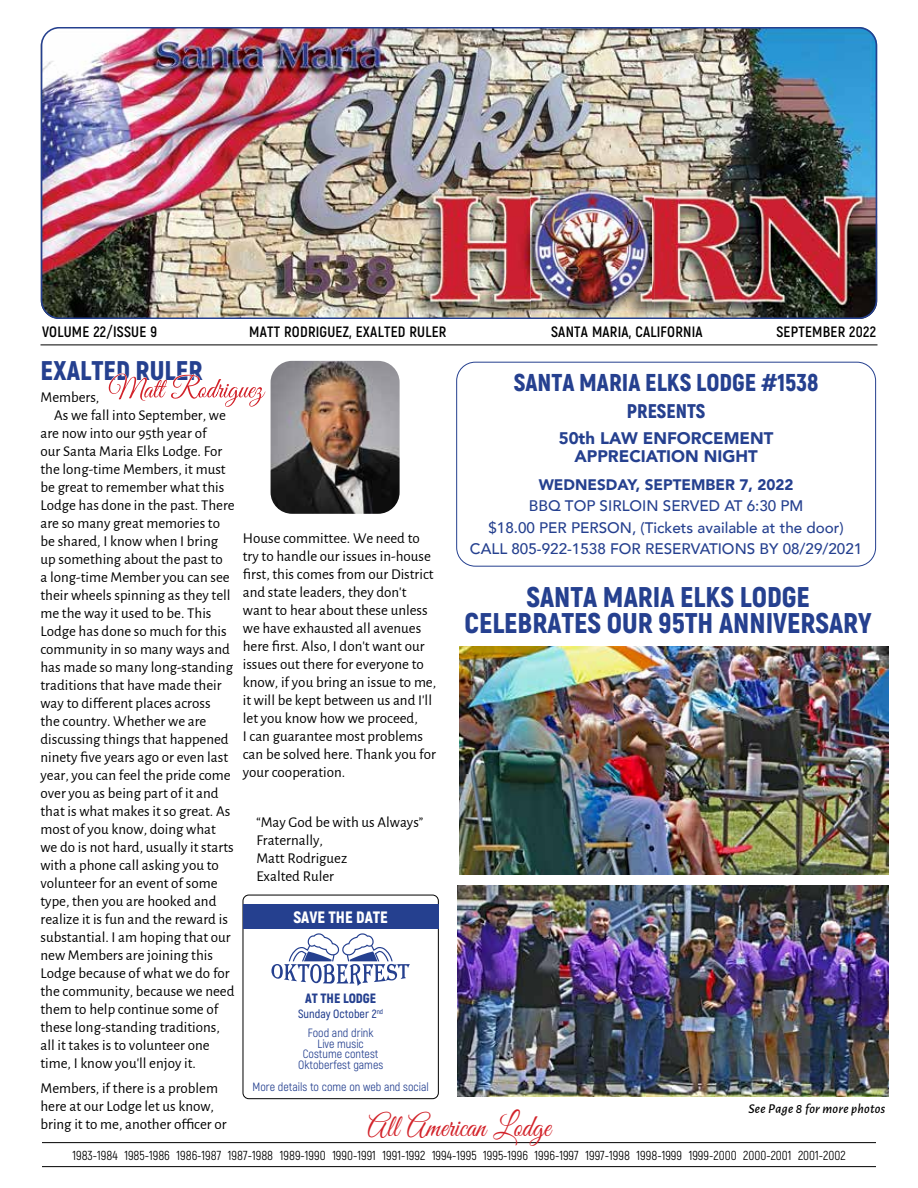
<style>
.page{position:relative;width:918px;height:1188px;background:#fff}
.page>*{position:absolute;margin:0;border:0;box-sizing:border-box;transform-origin:0 0}
.t1{font:31.5px "Great Vibes";color:#d2232a;scale:.88 1}
.t2{font:900 28.5px/26px "Akrobat";color:#25408f;text-align:center}
.t3{font:900 27px "Akrobat";color:#25408f}
.t4{font:900 24.45px "Akrobat";color:#25408f}
.t5{font:900 19.8px "Akrobat";color:#25408f}
.t6{font:900 16.8px/18.3px "Avenir";color:#25408f;text-align:center}
.t7{font:900 16.5px "Akrobat";color:#fff}
.t8{font:500 15.3px/21.3px "Avenir";color:#25408f;text-align:center}
.t9{font:900 15.3px "Avenir";color:#25408f}
.t10{font:15px/18px "Alegreya Sans";color:#000}
.t11{font:700 15px "Akrobat";letter-spacing:.015em;color:#000}
.t12{font:italic 500 13.5px "Alegreya Sans";letter-spacing:.02em;color:#000}
.t13{font:900 13.5px "Akrobat";color:#25408f}
.t14{font:13.05px "Akrobat";color:#000}
.t15{font:12px/10.6px "Akrobat";color:#25408f;text-align:center}
.t16{font:600 12px/19.5px "Akrobat";color:#25408f;text-align:center}
.s1{font-weight:400}
</style>
<div class="page">
<hr style="left:42px;top:1142px;width:834px;height:1px;background:#000">
<hr style="left:42px;top:1166px;width:834px;height:1px;background:#000">
<img style="left:41px;top:27px;width:836px;height:292px">
<img style="left:530px;top:187px;width:124px;height:124px">
<img style="left:532px;top:188px;width:119px;height:119px">
<hr style="left:40px;top:345px;width:838px;height:1px;background:#000">
<img style="left:271px;top:361px;width:129px;height:153px">
<svg style="left:108px;top:373px;width:158px;height:34px"></svg>
<img style="left:458px;top:885px;width:430px;height:211px">
<img style="left:459px;top:646px;width:429px;height:229px">
<div style="left:456px;top:362px;width:420px;height:205px;border:1px solid #25408f;border-radius:19px"></div>
<div style="left:243px;top:895px;width:195px;height:204px;border:1px solid #000;border-radius:6px"></div>
<svg style="left:271px;top:933px;width:139px;height:53px"></svg>
<div style="left:243px;top:905px;width:195px;height:24px;background:#25408f"></div>
<p class="t11" style="left:42px;top:322px;width:117px">VOLUME 22/ISSUE 9</p>
<p class="t11" style="left:249px;top:322px;width:199px">MATT RODRIGUEZ, EXALTED RULER</p>
<p class="t11" style="left:551px;top:322px;width:153px">SANTA MARIA, CALIFORNIA</p>
<p class="t11" style="left:776px;top:322px;width:101px">SEPTEMBER 2022</p>
<h3 class="t3" style="left:40px;top:353px;width:164px">EXALTED RULER</h3>
<h3 class="t4" style="left:514px;top:367px;width:306px">SANTA MARIA ELKS LODGE #1538</h3>
<h3 class="t5" style="left:627px;top:398px;width:80px">PRESENTS</h3>
<p class="t10" style="left:40px;top:388px;width:60px">Members,</p>
<p class="t10" style="left:54px;top:406px;width:173px">As we fall into September, we</p>
<p class="t10" style="left:40px;top:424px;width:168px">are now into our 95th year of</p>
<p class="t10" style="left:40px;top:442px;width:183px">our Santa Maria Elks Lodge. For</p>
<p class="t10" style="left:40px;top:460px;width:187px">the long-time Members, it must</p>
<p class="t10" style="left:40px;top:478px;width:185px">be great to remember what this</p>
<p class="t10" style="left:40px;top:496px;width:196px">Lodge has done in the past. There</p>
<p class="t10" style="left:40px;top:514px;width:181px">are so many great memories to</p>
<p class="t10" style="left:40px;top:532px;width:179px">be shared, I know when I bring</p>
<p class="t10" style="left:40px;top:550px;width:184px">up something about the past to</p>
<p class="t10" style="left:40px;top:568px;width:191px">a long-time Member you can see</p>
<p class="t10" style="left:40px;top:586px;width:192px">their wheels spinning as they tell</p>
<p class="t10" style="left:40px;top:604px;width:173px">me the way it used to be. This</p>
<p class="t10" style="left:40px;top:622px;width:188px">Lodge has done so much for this</p>
<p class="t10" style="left:40px;top:640px;width:191px">community in so many ways and</p>
<p class="t10" style="left:40px;top:658px;width:194px">has made so many long-standing</p>
<p class="t10" style="left:40px;top:676px;width:183px">traditions that have made their</p>
<p class="t10" style="left:40px;top:694px;width:172px">way to different places across</p>
<p class="t10" style="left:40px;top:712px;width:167px">the country. Whether we are</p>
<p class="t10" style="left:40px;top:730px;width:190px">discussing things that happened</p>
<p class="t10" style="left:40px;top:748px;width:189px">ninety five years ago or even last</p>
<p class="t10" style="left:40px;top:766px;width:192px">year, you can feel the pride come</p>
<p class="t10" style="left:40px;top:784px;width:180px">over you as being part of it and</p>
<p class="t10" style="left:40px;top:802px;width:191px">that is what makes it so great. As</p>
<p class="t10" style="left:40px;top:820px;width:177px">most of you know, doing what</p>
<p class="t10" style="left:40px;top:838px;width:195px">we do is not hard, usually it starts</p>
<p class="t10" style="left:40px;top:856px;width:180px">with a phone call asking you to</p>
<p class="t10" style="left:40px;top:874px;width:179px">volunteer for an event of some</p>
<p class="t10" style="left:40px;top:892px;width:177px">type, then you are hooked and</p>
<p class="t10" style="left:40px;top:910px;width:189px">realize it is fun and the reward is</p>
<p class="t10" style="left:40px;top:928px;width:192px">substantial. I am hoping that our</p>
<p class="t10" style="left:40px;top:946px;width:174px">new Members are joining this</p>
<p class="t10" style="left:40px;top:964px;width:191px">Lodge because of what we do for</p>
<p class="t10" style="left:40px;top:982px;width:195px">the community, because we need</p>
<p class="t10" style="left:40px;top:1000px;width:179px">them to help continue some of</p>
<p class="t10" style="left:40px;top:1018px;width:181px">these long-standing traditions,</p>
<p class="t10" style="left:40px;top:1036px;width:171px">all it takes is to volunteer one</p>
<p class="t10" style="left:40px;top:1054px;width:157px">time, I know you’ll enjoy it.</p>
<p class="t10" style="left:40px;top:1078px;width:188px">Members, if there is a problem here at our Lodge let us know, bring it to me, another officer or</p>
<p class="t6" style="left:559px;top:428px;width:216px">50th LAW ENFORCEMENT<br>APPRECIATION NIGHT</p>
<p class="t9" style="left:539px;top:472px;width:256px">WEDNESDAY, SEPTEMBER 7, 2022</p>
<p class="t8" style="left:470px;top:495px;width:394px">BBQ TOP SIRLOIN SERVED AT 6:30 PM<br>$18.00 PER PERSON, (Tickets available at the door)<br>CALL 805-922-1538 FOR RESERVATIONS BY 08/29/2021</p>
<p class="t10" style="left:243px;top:529px;width:195px">House committee. We need to try to handle our issues in-house first, this comes from our District and state leaders, they don’t want to hear about these unless we have exhausted all avenues here first. Also, I don’t want our issues out there for everyone to know, if you bring an issue to me, it will be kept between us and I’ll let you know how we proceed,<br>I can guarantee most problems can be solved here. Thank you for your cooperation.</p>
<p class="t10" style="left:256px;top:812px;width:168px">“May God be with us Always”<br>Fraternally,<br>Matt Rodriguez<br>Exalted Ruler</p>
<h2 class="t2" style="left:465px;top:583px;width:409px">SANTA MARIA ELKS LODGE<br>CELEBRATES OUR 95TH ANNIVERSARY</h2>
<p class="t7" style="left:293px;top:907px;width:96px">SAVE THE DATE</p>
<p class="t13" style="left:305px;top:989px;width:73px">AT THE LODGE</p>
<p class="t16" style="left:298px;top:1004px;width:87px">Sunday October 2<sup>nd<br></sup><span class="s1">Food and drink</span></p>
<p class="t15" style="left:298px;top:1038px;width:87px">Live music<br>Costume contest<br>Oktoberfest games</p>
<p class="t15" style="left:253px;top:1081px;width:178px">More details to come on web and social</p>
<p class="t12" style="left:748px;top:1099px;width:138px">See Page 8 for more photos</p>
<h1 class="t1" style="left:368px;top:1109px;width:209px">All American Lodge</h1>
<p class="t14" style="left:72px;top:1147px;width:775px">1983-1984 1985-1986 1986-1987 1987-1988 1989-1990 1990-1991 1991-1992 1994-1995 1995-1996 1996-1997 1997-1998 1998-1999 1999-2000 2000-2001 2001-2002</p>
</div>
